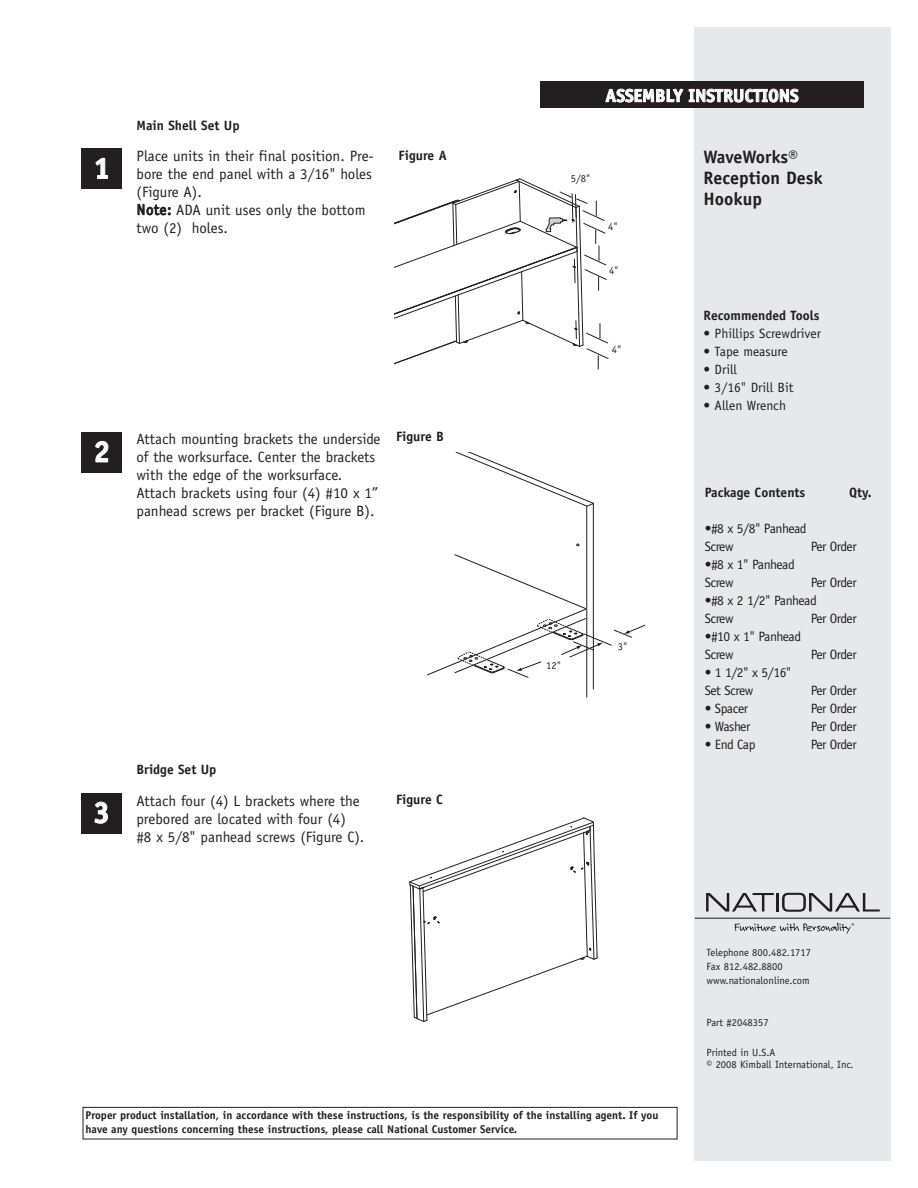
<style>
.page{position:relative;width:918px;height:1188px;background:#fff}
.page>*{position:absolute;margin:0;border:0;box-sizing:border-box;transform-origin:0 0}
.t1{font:700 30px "Officina Sans";color:#fff}
.t2{font:700 18px/21px "Officina Sans";color:#231f20}
.t3{font:700 18px "Officina Sans";color:#fff}
.t4{font:15px/18px "Officina Sans";color:#231f20}
.t5{font:13.5px/18px "Officina Sans";letter-spacing:-.035em;color:#231f20}
.t6{font:700 13.5px "Officina Sans";color:#231f20}
.t7{font:13.5px "Officina Sans";color:#231f20}
.t8{font:700 11.25px/13.5px "Officina Sans";color:#231f20}
.t9{font:10.5px/14.2px "Officina Sans";color:#231f20}
</style>
<div class="page">
<svg style="left:455px;top:452px;width:139px;height:55px"></svg>
<hr style="left:593px;top:503px;width:1px;height:186px;background:#201d1e">
<hr style="left:587px;top:506px;width:1px;height:191px;background:#201d1e">
<svg style="left:427px;top:554px;width:218px;height:124px"></svg>
<div style="left:694px;top:27px;width:197px;height:1134px;background:#e7e8e9"></div>
<div style="left:83px;top:1107px;width:594px;height:32px;border:1px solid #231f20"></div>
<div style="left:540px;top:81px;width:324px;height:27px;background:#231f20"></div>
<div style="left:81px;top:148px;width:41px;height:41px;background:#231f20"></div>
<svg style="left:706px;top:893px;width:68px;height:19px"></svg>
<hr style="left:776px;top:893px;width:3px;height:19px;background:#231f20">
<svg style="left:782px;top:893px;width:98px;height:19px"></svg>
<hr style="left:695px;top:918px;width:195px;height:1px;background:#231f20">
<svg style="left:735px;top:923px;width:119px;height:11px"></svg>
<svg style="left:409px;top:818px;width:188px;height:204px"></svg>
<div style="left:81px;top:432px;width:41px;height:40px;background:#231f20"></div>
<div style="left:81px;top:793px;width:41px;height:40px;background:#231f20"></div>
<svg style="left:394px;top:179px;width:214px;height:190px"></svg>
<h1 class="t1" style="left:93px;top:157px;width:18px">1</h1>
<p class="t6" style="left:136px;top:121px;width:105px">Main Shell Set Up</p>
<p class="t4" style="left:136px;top:148px;width:239px">Place units in their final position. Pre&shy;bore the end panel with a 3/16" holes (Figure A).<br>Note: ADA unit uses only the bottom two (2) holes.</p>
<p class="t6" style="left:399px;top:150px;width:50px">Figure A</p>
<h1 class="t1" style="left:93px;top:440px;width:18px">2</h1>
<p class="t4" style="left:136px;top:431px;width:246px">Attach mounting brackets the underside of the worksurface. Center the brackets with the edge of the worksurface.<br>Attach brackets using four (4) #10 x 1” panhead screws per bracket (Figure B).</p>
<p class="t6" style="left:396px;top:431px;width:49px">Figure B</p>
<h1 class="t1" style="left:93px;top:801px;width:18px">3</h1>
<p class="t6" style="left:136px;top:764px;width:82px">Bridge Set Up</p>
<p class="t4" style="left:136px;top:793px;width:229px">Attach four (4) L brackets where the prebored are located with four (4) #8 x 5/8" panhead screws (Figure C).</p>
<p class="t6" style="left:396px;top:795px;width:48px">Figure C</p>
<p class="t3" style="left:606px;top:89px;width:195px">ASSEMBLY INSTRUCTIONS</p>
<p class="t9" style="left:571px;top:172px;width:21px">5/8"</p>
<p class="t9" style="left:608px;top:220px;width:11px">4"</p>
<p class="t9" style="left:609px;top:264px;width:11px">4"</p>
<p class="t9" style="left:612px;top:344px;width:11px">4"</p>
<p class="t2" style="left:704px;top:148px;width:121px">WaveWorks®<br>Reception Desk<br>Hookup</p>
<p class="t6" style="left:704px;top:310px;width:118px">Recommended Tools</p>
<p class="t7" style="left:704px;top:328px;width:119px">• Phillips Screwdriver</p>
<p class="t7" style="left:704px;top:346px;width:86px">• Tape measure</p>
<p class="t5" style="left:704px;top:361px;width:35px">• Drill</p>
<p class="t7" style="left:704px;top:382px;width:92px">• 3/16" Drill Bit</p>
<p class="t7" style="left:704px;top:400px;width:84px">• Allen Wrench</p>
<p class="t9" style="left:546px;top:659px;width:16px">12"</p>
<p class="t9" style="left:618px;top:640px;width:11px">3"</p>
<p class="t6" style="left:705px;top:488px;width:102px">Package Contents</p>
<p class="t6" style="left:849px;top:488px;width:24px">Qty.</p>
<p class="t5" style="left:705px;top:521px;width:103px">•#8 x 5/8" Panhead<br>Screw</p>
<p class="t5" style="left:811px;top:539px;width:47px">Per Order</p>
<p class="t5" style="left:705px;top:557px;width:92px">•#8 x 1" Panhead<br>Screw</p>
<p class="t5" style="left:811px;top:575px;width:47px">Per Order</p>
<p class="t5" style="left:705px;top:593px;width:114px">•#8 x 2 1/2" Panhead<br>Screw</p>
<p class="t5" style="left:811px;top:611px;width:47px">Per Order</p>
<p class="t5" style="left:705px;top:629px;width:98px">•#10 x 1" Panhead<br>Screw</p>
<p class="t5" style="left:705px;top:665px;width:88px">• 1 1/2" x 5/16"<br>Set Screw</p>
<p class="t5" style="left:811px;top:647px;width:47px">Per Order</p>
<p class="t5" style="left:811px;top:683px;width:47px">Per Order</p>
<p class="t5" style="left:705px;top:701px;width:45px">• Spacer</p>
<p class="t5" style="left:811px;top:701px;width:47px">Per Order</p>
<p class="t5" style="left:705px;top:719px;width:47px">• Washer</p>
<p class="t5" style="left:811px;top:719px;width:47px">Per Order</p>
<p class="t5" style="left:705px;top:737px;width:52px">• End Cap</p>
<p class="t5" style="left:811px;top:737px;width:47px">Per Order</p>
<p class="t9" style="left:706px;top:946px;width:106px">Telephone 800.482.1717<br>Fax 812.482.8800 www.nationalonline.com</p>
<p class="t9" style="left:706px;top:1016px;width:64px">Part #2048357</p>
<p class="t9" style="left:706px;top:1047px;width:149px;line-height:12.8px">Printed in U.S.A<br>© 2008 Kimball International, Inc.</p>
<p class="t8" style="left:86px;top:1110px;width:574px">Proper product installation, in accordance with these instructions, is the responsibility of the installing agent. If you have any questions concerning these instructions, please call National Customer Service.</p>
</div>
